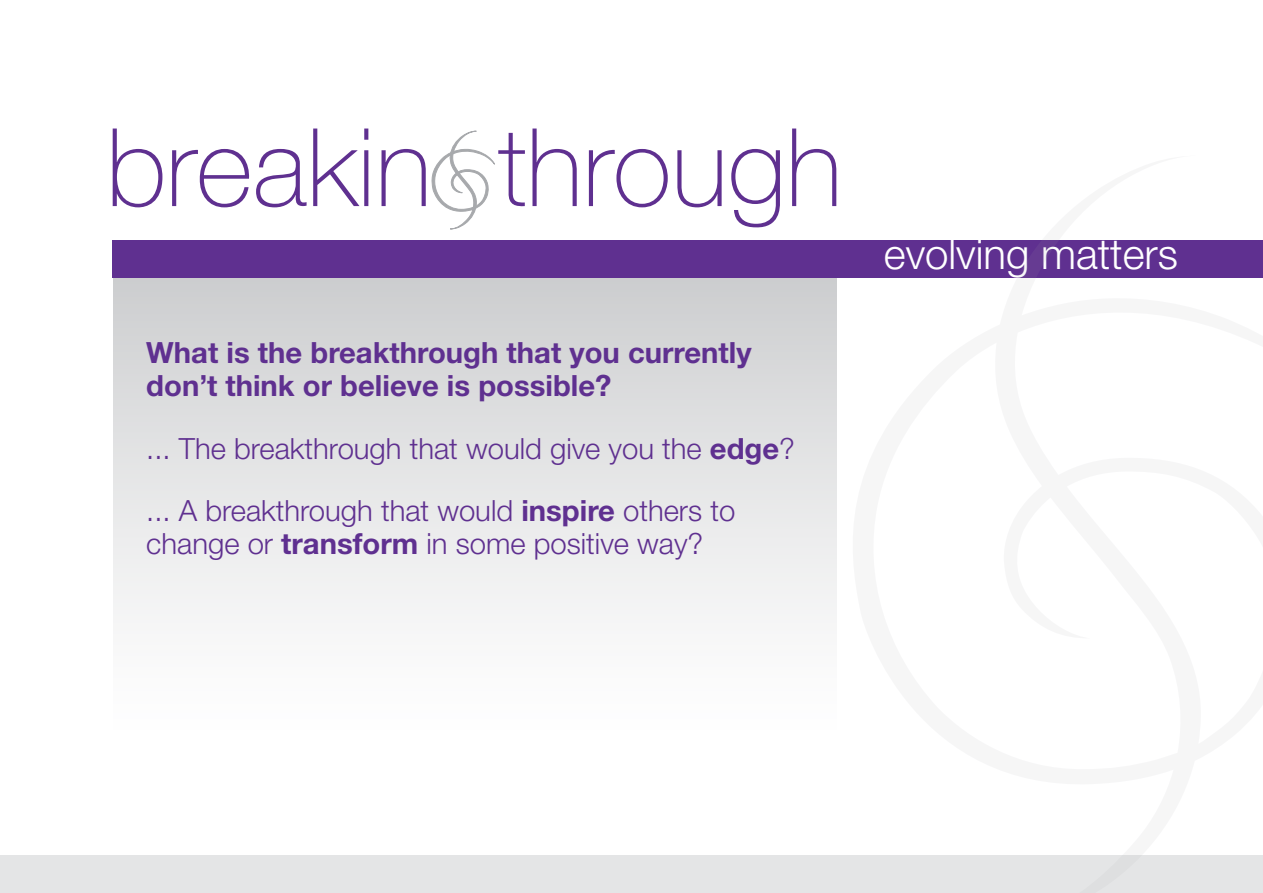
<style>
.page{position:relative;width:1263px;height:893px;background:#fff}
.page>*{position:absolute;margin:0;border:0;box-sizing:border-box;transform-origin:0 0}
.t1{font:300 42px "Helvetica Neue";color:#fff}
.t2{font:300 29.25px/62.7px "Helvetica Neue";color:#5f3090}
.t3{font:700 29.25px/33px "Helvetica Neue";color:#5f3090}
.s1{font-weight:700}
</style>
<div class="page">
<div style="left:113px;top:261px;width:723px;height:470px;background:linear-gradient(to bottom,#cccdcf,#fff)"></div>
<div style="left:113px;top:240px;width:1150px;height:38px;background:#5f3090"></div>
<div style="left:0;top:855px;width:1263px;height:38px;background:#e4e5e6"></div>
<svg style="left:113px;top:129px;width:49px;height:78px"></svg>
<svg style="left:172px;top:149px;width:78px;height:58px"></svg>
<svg style="left:256px;top:149px;width:51px;height:58px"></svg>
<svg style="left:313px;top:129px;width:46px;height:77px"></svg>
<svg style="left:364px;top:129px;width:4px;height:11px"></svg>
<svg style="left:364px;top:150px;width:4px;height:56px"></svg>
<svg style="left:532px;top:129px;width:45px;height:77px"></svg>
<svg style="left:589px;top:149px;width:79px;height:58px"></svg>
<svg style="left:677px;top:150px;width:45px;height:57px"></svg>
<svg style="left:731px;top:149px;width:49px;height:79px"></svg>
<svg style="left:792px;top:129px;width:44px;height:77px"></svg>
<svg style="left:381px;top:131px;width:144px;height:98px"></svg>
<p class="t3" style="left:146px;top:335px;width:607px">What is the breakthrough that you currently don’t think or believe is possible?</p>
<p class="t2" style="left:146px;top:416px;width:650px">... The breakthrough that would give you the <span class="s1">edge</span>? ... A breakthrough that would <span class="s1">inspire</span> others to</p>
<p class="t2" style="left:146px;top:512px;width:558px">change or <span class="s1">transform</span> in some positive way?</p>
<h1 class="t1" style="left:884px;top:229px;width:296px">evolving matters</h1>
</div>
